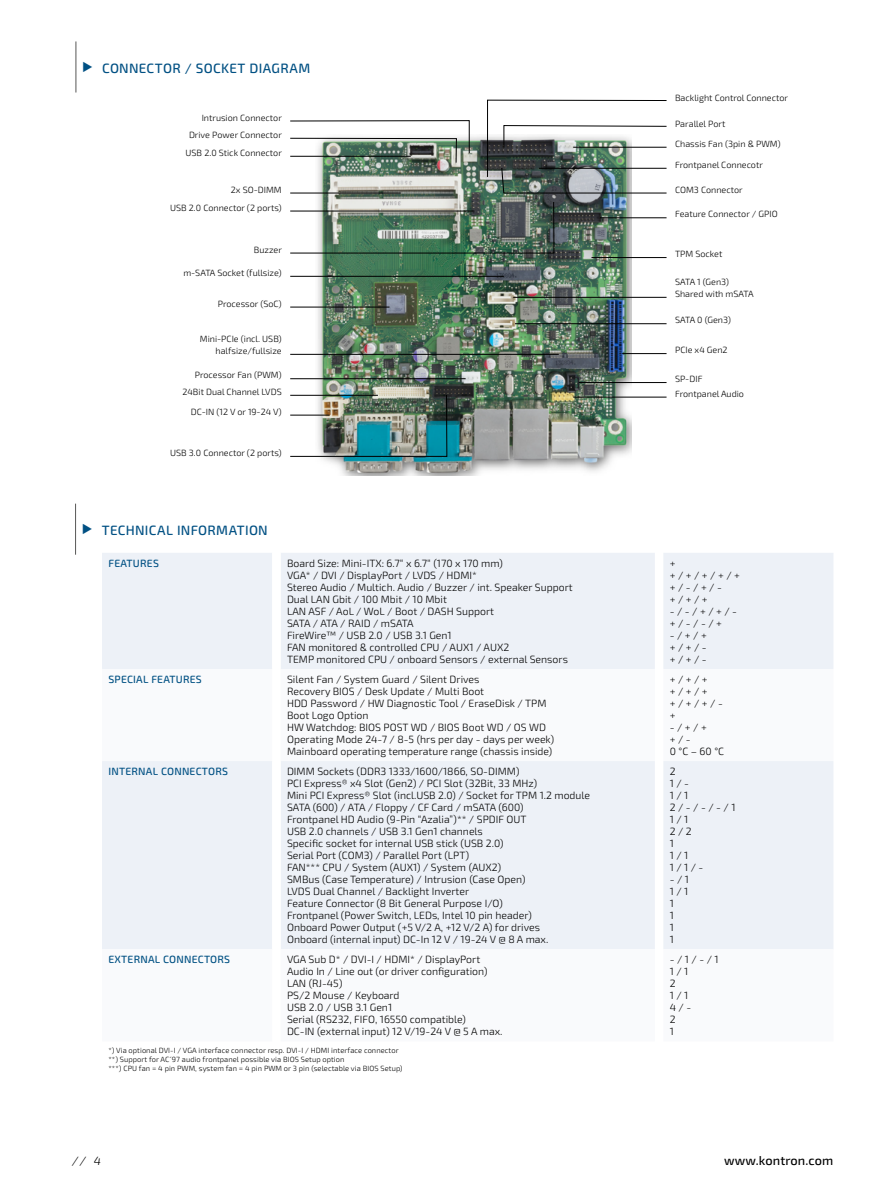
<style>
.page{position:relative;width:893px;height:1191px;background:#fff}
.page>*{position:absolute;margin:0;border:0;box-sizing:border-box;transform-origin:0 0}
.t1{font:500 13.5px "Sn T";letter-spacing:.02em;color:#005083}
.t2{font:500 12.75px "Sn T";letter-spacing:.01em;color:#000}
.t3{font:italic 300 12px "Sn T";color:#000}
.t4{font:300 10.5px/12px "Sn T";color:#000}
.t5{font:500 10.5px "Sn T";letter-spacing:.02em;color:#005083}
.t6{font:300 9px/12px "Sn T";color:#000}
.t7{font:300 7.5px/9px "Sn T";letter-spacing:.01em;color:#000}
</style>
<div class="page">
<img style="left:315px;top:136px;width:317px;height:339px">
<hr style="left:76px;top:41px;width:1px;height:51px;background:#575756">
<img style="left:290px;top:120px;width:180px;height:43px">
<hr style="left:290px;top:156px;width:121px;height:1px;background:#000">
<hr style="left:600px;top:217px;width:66px;height:1px;background:#000">
<hr style="left:591px;top:257px;width:75px;height:1px;background:#000">
<hr style="left:515px;top:323px;width:151px;height:1px;background:#000">
<hr style="left:622px;top:353px;width:44px;height:1px;background:#000">
<hr style="left:579px;top:382px;width:87px;height:1px;background:#000">
<hr style="left:573px;top:397px;width:93px;height:1px;background:#000">
<hr style="left:513px;top:297px;width:153px;height:1px;background:#000">
<svg style="left:487px;top:99px;width:180px;height:95px"></svg>
<hr style="left:290px;top:193px;width:111px;height:1px;background:#000">
<img style="left:290px;top:201px;width:265px;height:53px">
<hr style="left:290px;top:276px;width:214px;height:1px;background:#000">
<hr style="left:290px;top:307px;width:99px;height:1px;background:#000">
<hr style="left:290px;top:378px;width:176px;height:1px;background:#000">
<img style="left:290px;top:394px;width:158px;height:63px">
<hr style="left:290px;top:354px;width:269px;height:1px;background:#000">
<hr style="left:75px;top:503px;width:1px;height:51px;background:#575756">
<div style="left:102px;top:553px;width:731px;height:116px;background:#edf1f7"></div>
<svg style="left:272px;top:553px;width:9px;height:116px"></svg>
<div style="left:102px;top:761px;width:731px;height:188px;background:#edf1f7"></div>
<p class="t1" style="left:102px;top:60px;width:210px">CONNECTOR / SOCKET DIAGRAM</p>
<p class="t6" style="left:202px;top:112px;width:82px">Intrusion Connector</p>
<p class="t6" style="left:186px;top:126px;width:98px;line-height:18px;text-align:center">Drive Power Connector<br>USB 2.0 Stick Connector</p>
<p class="t6" style="left:675px;top:92px;width:115px">Backlight Control Connector</p>
<p class="t6" style="left:675px;top:118px;width:52px">Parallel Port</p>
<p class="t6" style="left:675px;top:138px;width:107px">Chassis Fan (3pin &amp; PWM)</p>
<p class="t6" style="left:675px;top:159px;width:89px">Frontpanel Connecotr</p>
<p class="t6" style="left:231px;top:184px;width:52px">2x SO-DIMM</p>
<p class="t6" style="left:675px;top:184px;width:69px">COM3 Connector</p>
<p class="t6" style="left:170px;top:202px;width:113px">USB 2.0 Connector (2 ports)</p>
<p class="t6" style="left:254px;top:244px;width:30px">Buzzer</p>
<p class="t6" style="left:183px;top:267px;width:100px">m-SATA Socket (fullsize)</p>
<p class="t6" style="left:218px;top:298px;width:65px">Processor (SoC)</p>
<p class="t6" style="left:675px;top:208px;width:104px">Feature Connector / GPIO</p>
<p class="t6" style="left:675px;top:248px;width:49px">TPM Socket</p>
<p class="t6" style="left:675px;top:276px;width:80px">SATA 1 (Gen3)<br>Shared with mSATA</p>
<p class="t6" style="left:200px;top:333px;width:83px;text-align:right">Mini-PCIe (incl. USB) halfsize/fullsize</p>
<p class="t6" style="left:183px;top:367px;width:101px;line-height:16.5px;text-align:right">Processor Fan (PWM)<br>24Bit Dual Channel LVDS</p>
<p class="t6" style="left:191px;top:406px;width:92px">DC-IN (12 V or 19-24 V)</p>
<p class="t6" style="left:170px;top:447px;width:113px">USB 3.0 Connector (2 ports)</p>
<p class="t6" style="left:675px;top:314px;width:57px">SATA 0 (Gen3)</p>
<p class="t6" style="left:675px;top:344px;width:54px">PCIe x4 Gen2</p>
<p class="t6" style="left:675px;top:372px;width:70px;line-height:14.5px">SP-DIF<br>Frontpanel Audio</p>
<p class="t1" style="left:102px;top:522px;width:168px">TECHNICAL INFORMATION</p>
<p class="t5" style="left:108px;top:556px;width:52px">FEATURES</p>
<p class="t4" style="left:287px;top:557px;width:287px">Board Size: Mini-ITX: 6.7“ x 6.7“ (170 x 170 mm)<br>VGA* / DVI / DisplayPort / LVDS / HDMI*<br>Stereo Audio / Multich. Audio / Buzzer / int. Speaker Support Dual LAN Gbit / 100 Mbit / 10 Mbit<br>LAN ASF / AoL / WoL / Boot / DASH Support<br>SATA / ATA / RAID / mSATA<br>FireWire™ / USB 2.0 / USB 3.1 Gen1<br>FAN monitored &amp; controlled CPU / AUX1 / AUX2<br>TEMP monitored CPU / onboard Sensors / external Sensors</p>
<p class="t4" style="left:670px;top:557px;width:72px">+<br>+ / + / + / + / + + / - / + / -<br>+ / + / +</p>
<p class="t4" style="left:670px;top:605px;width:69px">- / - / + / + / - + / - / - / +</p>
<p class="t4" style="left:670px;top:629px;width:39px;text-align:justify">- / + / + + / + / - + / + / -</p>
<p class="t5" style="left:108px;top:673px;width:95px">SPECIAL FEATURES</p>
<p class="t4" style="left:287px;top:673px;width:269px">Silent Fan / System Guard / Silent Drives<br>Recovery BIOS / Desk Update / Multi Boot<br>HDD Password / HW Diagnostic Tool / EraseDisk / TPM Boot Logo Option<br>HW Watchdog: BIOS POST WD / BIOS Boot WD / OS WD Operating Mode 24-7 / 8-5 (hrs per day - days per week)<br>Mainboard operating temperature range (chassis inside)</p>
<p class="t4" style="left:670px;top:673px;width:55px">+ / + / +<br>+ / + / +<br>+ / + / + / - +</p>
<p class="t4" style="left:670px;top:721px;width:56px">- / + / +<br>+ / -<br>0 °C – 60 °C</p>
<p class="t5" style="left:108px;top:765px;width:121px">INTERNAL CONNECTORS</p>
<p class="t4" style="left:287px;top:765px;width:305px">DIMM Sockets (DDR3 1333/1600/1866, SO-DIMM)<br>PCI Express® x4 Slot (Gen2) / PCI Slot (32Bit, 33 MHz)<br>Mini PCI Express® Slot (incl.USB 2.0) / Socket for TPM 1.2 module SATA (600) / ATA / Floppy / CF Card / mSATA (600)<br>Frontpanel HD Audio (9-Pin “Azalia”)** / SPDIF OUT<br>USB 2.0 channels / USB 3.1 Gen1 channels<br>Specific socket for internal USB stick (USB 2.0)<br>Serial Port (COM3) / Parallel Port (LPT)<br>FAN*** CPU / System (AUX1) / System (AUX2)<br>SMBus (Case Temperature) / Intrusion (Case Open)<br>LVDS Dual Channel / Backlight Inverter<br>Feature Connector (8 Bit General Purpose I/O)<br>Frontpanel (Power Switch, LEDs, Intel 10 pin header)<br>Onboard Power Output (+5 V/2 A, +12 V/2 A) for drives<br>Onboard (internal input) DC-In 12 V / 19-24 V @ 8 A max.</p>
<p class="t4" style="left:670px;top:765px;width:67px">2<br>1 / -<br>1 / 1<br>2 / - / - / - / 1<br>1 / 1<br>2 / 2<br>1<br>1 / 1<br>1 / 1 / -</p>
<p class="t4" style="left:670px;top:873px;width:21px">- / 1<br>1 / 1<br>1<br>1<br>1<br>1</p>
<p class="t5" style="left:108px;top:953px;width:123px">EXTERNAL CONNECTORS</p>
<p class="t4" style="left:287px;top:953px;width:217px">VGA Sub D* / DVI-I / HDMI* / DisplayPort<br>Audio In / Line out (or driver configuration)<br>LAN (RJ-45)<br>PS/2 Mouse / Keyboard<br>USB 2.0 / USB 3.1 Gen1<br>Serial (RS232, FIFO, 16550 compatible)<br>DC-IN (external input) 12 V/19-24 V @ 5 A max.</p>
<p class="t4" style="left:670px;top:953px;width:50px">- / 1 / - / 1<br>1 / 1<br>2<br>1 / 1<br>4 / -<br>2<br>1</p>
<p class="t7" style="left:108px;top:1046px;width:296px">*) Via optional DVI-I / VGA interface connector resp. DVI-I / HDMI interface connector **) Support for AC´97 audio frontpanel possible via BIOS Setup option<br>***) CPU fan = 4 pin PWM, system fan = 4 pin PWM or 3 pin (selectable via BIOS Setup)</p>
<p class="t3" style="left:72px;top:1153px;width:30px">// 4</p>
<p class="t2" style="left:724px;top:1153px;width:111px">www.kontron.com</p>
</div>
